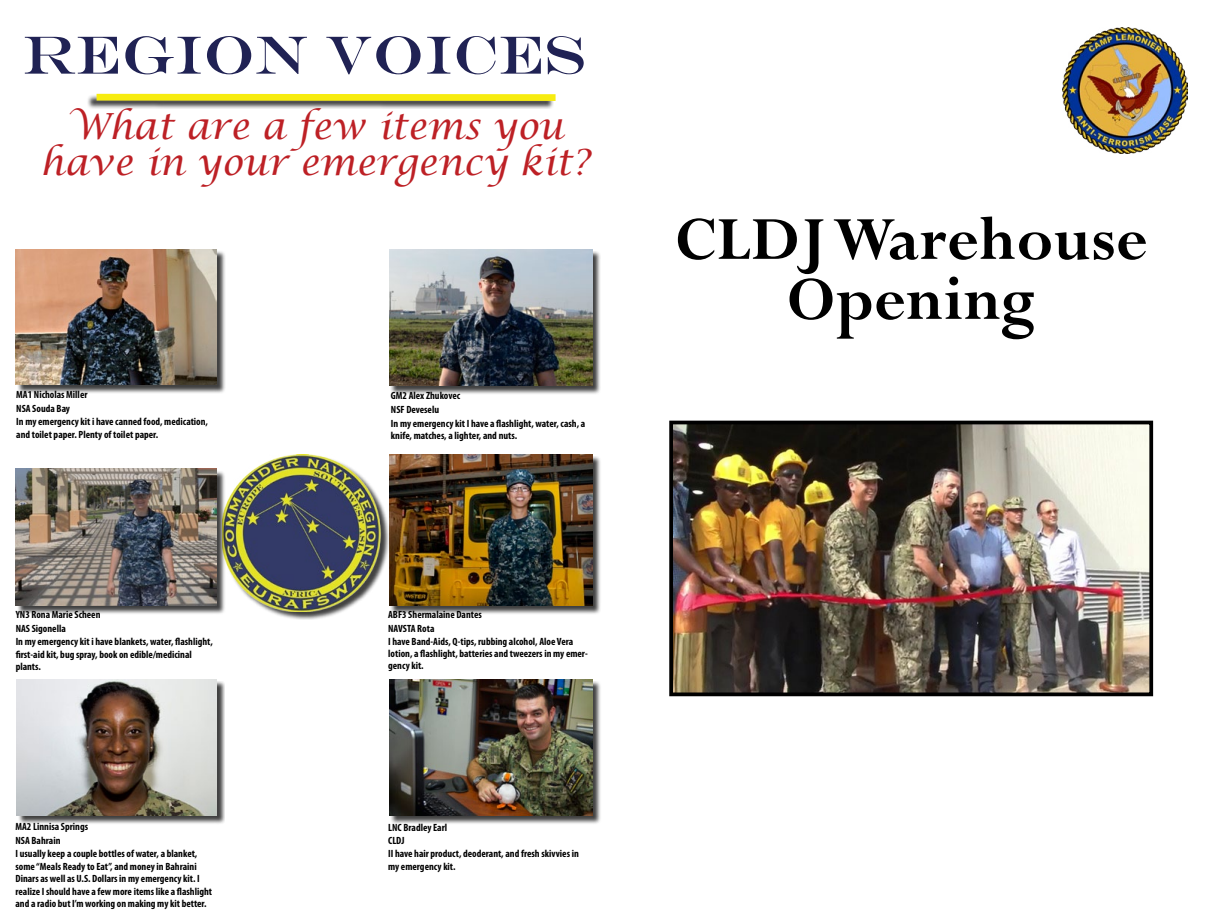
<style>
.page{position:relative;width:1215px;height:918px;background:#fff}
.page>*{position:absolute;margin:0;border:0;box-sizing:border-box;transform-origin:0 0}
.t1{font:700 67.5px/60px "Perpetua";color:#000;text-align:center}
.t2{font:54px "Engravers";color:#202254}
.t3{font:italic 36px/36px "Lucida Calligraphy";color:#bd2025;text-align:center}
.t4{font:700 condensed 10.5px/13.3px "Myriad Pro";color:#000}
.t5{font:700 condensed 10.5px/13px "Myriad Pro";color:#000101}
</style>
<div class="page">
<div style="left:87px;top:94px;width:467px;height:15px;background:#000;opacity:.75"></div>
<svg style="left:90px;top:93px;width:466px;height:11px;background:#c8c13b"></svg>
<div style="left:224px;top:456px;width:166px;height:164px;background:#000;opacity:.75"></div>
<img style="left:224px;top:455px;width:159px;height:156px">
<img style="left:1062px;top:27px;width:126px;height:126px">
<div style="left:17px;top:250px;width:209px;height:144px;background:#000;opacity:.75"></div>
<img style="left:16px;top:249px;width:201px;height:135px">
<div style="left:17px;top:470px;width:208px;height:145px;background:#000;opacity:.75"></div>
<img style="left:16px;top:469px;width:200px;height:136px">
<div style="left:390px;top:251px;width:211px;height:144px;background:#000;opacity:.75"></div>
<img style="left:389px;top:250px;width:203px;height:135px">
<div style="left:18px;top:681px;width:207px;height:144px;background:#000;opacity:.75"></div>
<img style="left:16px;top:680px;width:200px;height:135px">
<div style="left:390px;top:456px;width:212px;height:159px;background:#000;opacity:.75"></div>
<img style="left:389px;top:455px;width:203px;height:150px">
<div style="left:390px;top:681px;width:212px;height:144px;background:#000;opacity:.75"></div>
<img style="left:389px;top:680px;width:203px;height:135px">
<img style="left:674px;top:426px;width:474px;height:265px">
<div style="left:669px;top:421px;width:484px;height:275px;border:4px solid #000"></div>
<h2 class="t2" style="left:22px;top:23px;width:565px">REGION VOICES</h2>
<h3 class="t3" style="left:41px;top:110px;width:551px">What are a few items you have in your emergency kit?</h3>
<p class="t5" style="left:16px;top:388px;width:193px">MA1 Nicholas Miller<br>NSA Souda Bay<br>In my emergency kit i have canned food, medication, and toilet paper. Plenty of toilet paper.</p>
<p class="t4" style="left:391px;top:389px;width:196px;line-height:13.6px">GM2 Alex Zhukovec<br>NSF Deveselu<br>In my emergency kit I have a flashlight, water, cash, a</p>
<p class="t4" style="left:391px;top:429px;width:128px">knife, matches, a lighter, and nuts.</p>
<p class="t5" style="left:16px;top:608px;width:199px">YN3 Rona Marie Scheen<br>NAS Sigonella<br>In my emergency kit i have blankets, water, flashlight, first-aid kit, bug spray, book on edible/medicinal plants.</p>
<p class="t4" style="left:388px;top:608px;width:187px">ABF3 Shermalaine Dantes<br>NAVSTA Rota<br>I have Band-Aids, Q-tips, rubbing alcohol, Aloe Vera</p>
<p class="t4" style="left:388px;top:647px;width:201px;line-height:12.1px">lotion, a flashlight, batteries and tweezers in my emer&shy;gency kit.</p>
<p class="t5" style="left:16px;top:820px;width:74px;line-height:13.4px">MA2 Linnisa Springs<br>NSA Bahrain</p>
<p class="t4" style="left:16px;top:847px;width:198px;line-height:12.6px">I usually keep a couple bottles of water, a blanket, some “Meals Ready to Eat”, and money in Bahraini Dinars as well as U.S. Dollars in my emergency kit. I realize I should have a few more items like a flashlight and a radio but I’m working on making my kit better.</p>
<p class="t4" style="left:388px;top:821px;width:192px">LNC Bradley Earl<br>CLDJ<br>II have hair product, deoderant, and fresh skivvies in</p>
<p class="t4" style="left:388px;top:859px;width:69px">my emergency kit.</p>
<h1 class="t1" style="left:675px;top:208px;width:474px">CLDJ Warehouse<br>Opening</h1>
</div>
